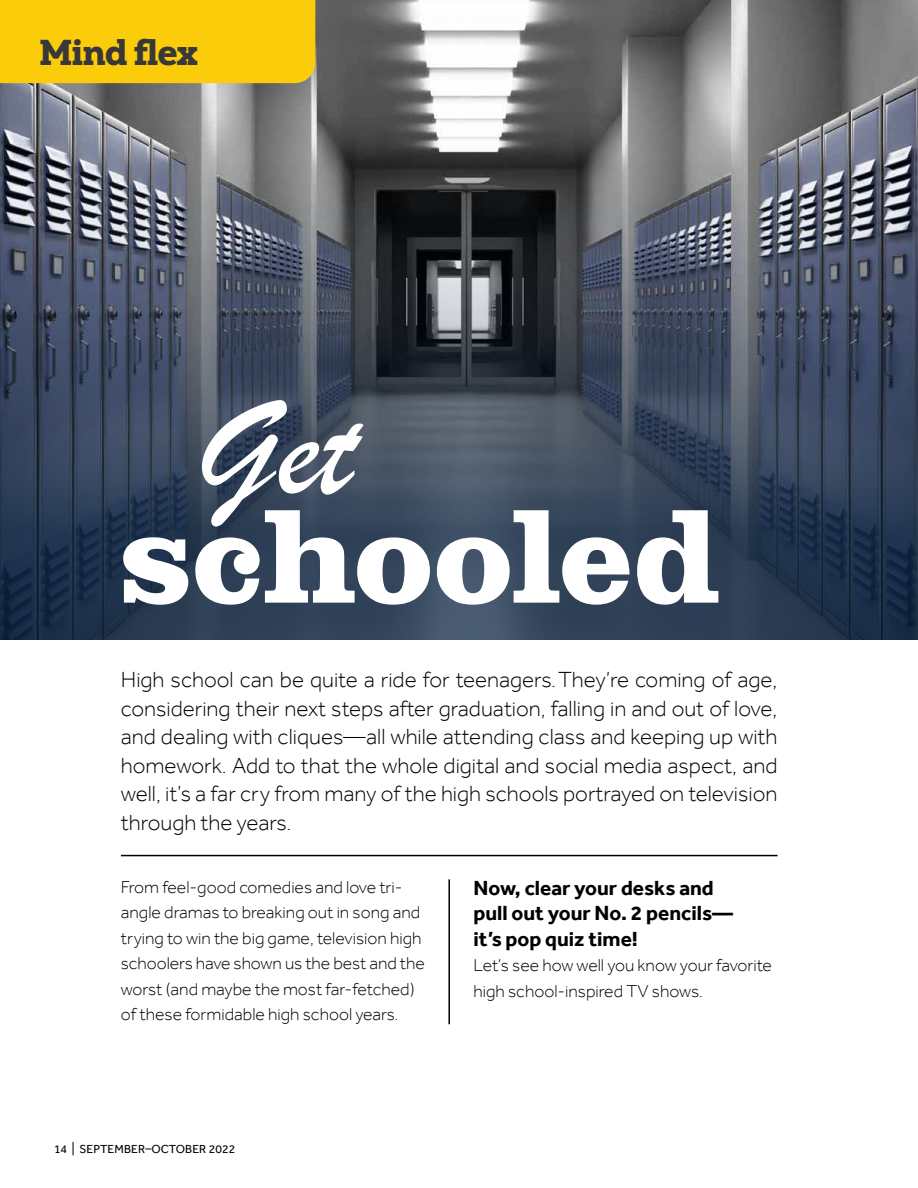
<style>
.page{position:relative;width:918px;height:1188px;background:#fff}
.page>*{position:absolute;margin:0;border:0;box-sizing:border-box;transform-origin:0 0}
.t1{font:700 138.6px "Clarendon T Extr";letter-spacing:-.02em;color:#fff}
.t2{font:138.6px "Brush Script";color:#fff}
.t3{font:36px "Yorkten Slab Nor Bla";letter-spacing:-.04em;color:#383838}
.t4{font:300 22.5px/28.5px "Effra";color:#000;text-align:justify}
.t5{font:700 21px/25.5px "Effra";color:#000}
.t6{font:300 17.7px/25.5px "Effra";color:#000}
.t7{font:12px "Effra";letter-spacing:.01em;color:#000}
.s1{font-size:13.2px}
</style>
<div class="page">
<img style="left:0;top:0;width:918px;height:96px">
<svg style="left:0;top:96px;width:918px;height:544px"></svg>
<div style="left:0;top:0;width:315px;height:83px;background:#facc0a"></div>
<hr style="left:448px;top:879px;width:2px;height:145px;background:#000">
<hr style="left:121px;top:855px;width:657px;height:1px;background:#000">
<h2 class="t3" style="left:39px;top:30px;width:161px">Mind flex</h2>
<h1 class="t2" style="left:197px;top:358px;width:158px">Get</h1>
<h1 class="t1" style="left:119px;top:477px;width:603px">schooled</h1>
<p class="t4" style="left:121px;top:665px;width:658px">High school can be quite a ride for teenagers. They’re coming of age, considering their next steps after graduation, falling in and out of love, and dealing with cliques—all while attending class and keeping up with homework. Add to that the whole digital and social media aspect, and well, it’s a far cry from many of the high schools portrayed on television through the years.</p>
<p class="t6" style="left:121px;top:874px;width:305px">From feel-good comedies and love tri&shy;angle dramas to breaking out in song and trying to win the big game, television high schoolers have shown us the best and the worst (and maybe the most far-fetched) of these formidable high school years.</p>
<p class="t5" style="left:474px;top:875px;width:261px">Now, clear your desks and pull out your No. 2 pencils— it’s pop quiz time!</p>
<p class="t6" style="left:474px;top:953px;width:300px">Let’s see how well you know your favorite high school-inspired TV shows.</p>
<p class="t7" style="left:54px;top:1141px;width:183px">14 <span class="s1">|</span> SEPTEMBER–OCTOBER 2022</p>
</div>
